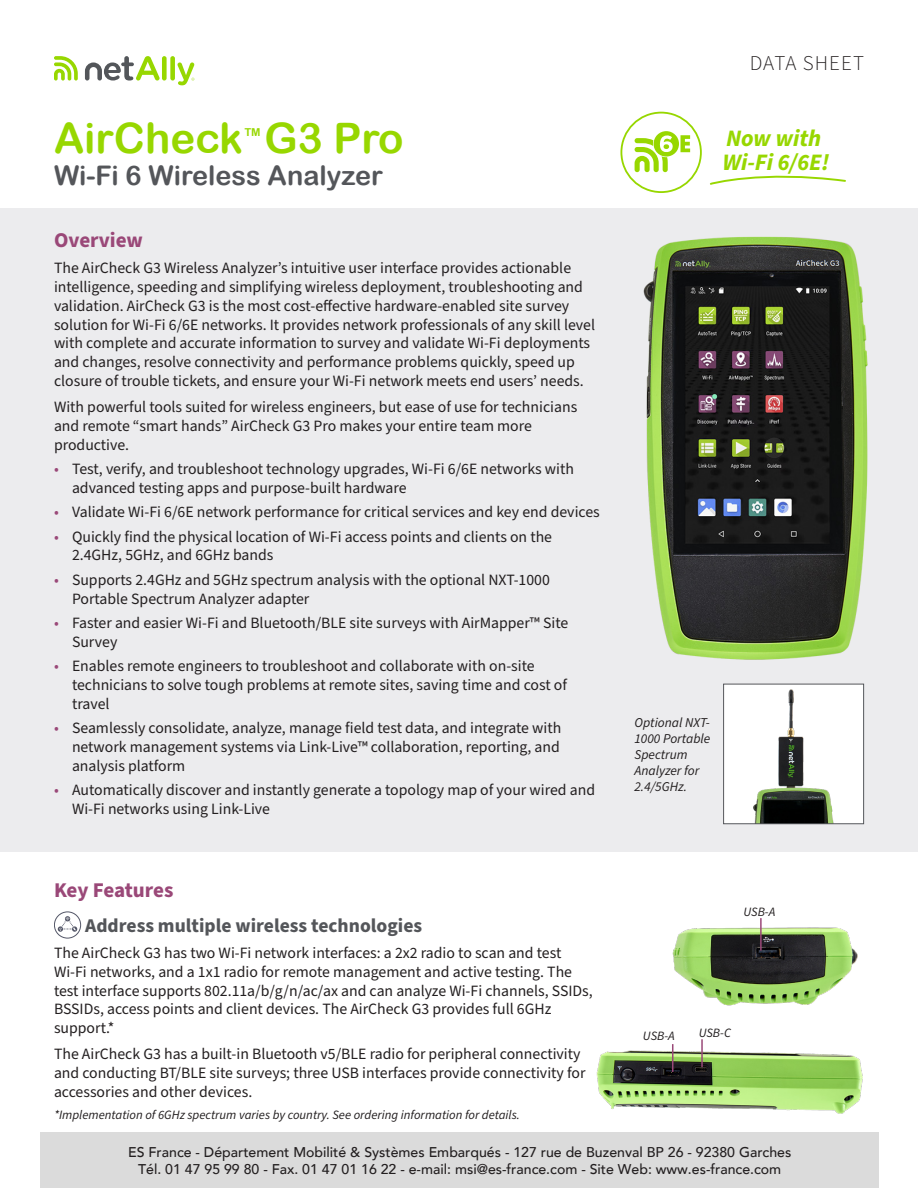
<style>
.page{position:relative;width:918px;height:1188px;background:#fff}
.page>*{position:absolute;margin:0;border:0;box-sizing:border-box;transform-origin:0 0}
.t1{font:42px "Arial Rounded MT Bold";color:#97d700}
.t2{font:27px "Arial Rounded MT Bold";color:#54565a}
.t3{font:italic 700 23.55px "Source Sans Pro";letter-spacing:-.005em;color:#97d700}
.t4{font:700 21px "Source Sans Pro";letter-spacing:-.005em;color:#9a4878}
.t5{font:300 21px "Source Sans Pro";letter-spacing:.05em;color:#231f20}
.t6{font:700 19.5px "Source Sans Pro";color:#54565a}
.t7{font:15.75px/18.9px "Source Sans Pro";color:#231f20}
.t8{font:500 14.1px/17px "Avenir";color:#231f20;text-align:center}
.t9{font:italic 13.5px/16.2px "Source Sans Pro";color:#231f20}
.t10{font:italic 12.75px "Source Sans Pro";color:#231f20}
.s1{color:#9a4878}
</style>
<div class="page">
<div style="left:0;top:208px;width:918px;height:644px;background:#ececee"></div>
<img style="left:643px;top:236px;width:225px;height:424px">
<div style="left:54px;top:912px;width:27px;height:26px;border:1px solid #535667;border-radius:50%"></div>
<svg style="left:58px;top:916px;width:19px;height:16px"></svg>
<svg style="left:54px;top:56px;width:24px;height:25px"></svg>
<div style="left:162px;top:56px;width:5px;height:25px;background:#97d700;border-radius:2px"></div>
<div style="left:170px;top:56px;width:5px;height:25px;background:#97d700;border-radius:2px"></div>
<svg style="left:85px;top:56px;width:75px;height:25px"></svg>
<svg style="left:178px;top:62px;width:16px;height:23px"></svg>
<div style="left:620px;top:112px;width:82px;height:81px;border:2px solid #97d700;border-radius:50%"></div>
<svg style="left:635px;top:131px;width:55px;height:41px"></svg>
<svg style="left:710px;top:175px;width:136px;height:10px"></svg>
<img style="left:672px;top:927px;width:186px;height:79px">
<hr style="left:760px;top:918px;width:2px;height:33px;background:#9a4878">
<img style="left:596px;top:1044px;width:267px;height:70px">
<svg style="left:672px;top:1044px;width:1px;height:28px"></svg>
<hr style="left:701px;top:1039px;width:2px;height:28px;background:#9a4878">
<img style="left:725px;top:686px;width:137px;height:136px">
<div style="left:723px;top:684px;width:141px;height:140px;border:1px solid #54565a"></div>
<div style="left:40px;top:1132px;width:839px;height:56px;background:#dbdbdb"></div>
<p class="t1" style="left:54px;top:113px;width:351px">AirCheck<sup>™</sup> G3 Pro</p>
<p class="t2" style="left:54px;top:160px;width:330px">Wi-Fi 6 Wireless Analyzer</p>
<p class="t4" style="left:54px;top:225px;width:91px">Overview</p>
<p class="t7" style="left:54px;top:259px;width:543px">The AirCheck G3 Wireless Analyzer’s intuitive user interface provides actionable intelligence, speeding and simplifying wireless deployment, troubleshooting and validation. AirCheck G3 is the most cost-effective hardware-enabled site survey solution for Wi-Fi 6/6E networks. It provides network professionals of any skill level with complete and accurate information to survey and validate Wi-Fi deployments and changes, resolve connectivity and performance problems quickly, speed up closure of trouble tickets, and ensure your Wi-Fi network meets end users’ needs.</p>
<p class="t7" style="left:54px;top:398px;width:525px">With powerful tools suited for wireless engineers, but ease of use for technicians and remote “smart hands” AirCheck G3 Pro makes your entire team more productive.</p>
<p class="t7" style="left:72px;top:460px;width:504px;text-indent:-18px"><span class="s1">•</span> Test, verify, and troubleshoot technology upgrades, Wi-Fi 6/6E networks with advanced testing apps and purpose-built hardware</p>
<p class="t7" style="left:54px;top:503px;width:547px"><span class="s1">•</span> Validate Wi-Fi 6/6E network performance for critical services and key end devices</p>
<p class="t7" style="left:72px;top:527px;width:482px;text-indent:-18px"><span class="s1">•</span> Quickly find the physical location of Wi-Fi access points and clients on the<br>2.4GHz, 5GHz, and 6GHz bands</p>
<p class="t7" style="left:72px;top:571px;width:479px;text-indent:-18px"><span class="s1">•</span> Supports 2.4GHz and 5GHz spectrum analysis with the optional NXT-1000<br>Portable Spectrum Analyzer adapter</p>
<p class="t7" style="left:72px;top:614px;width:498px;text-indent:-18px"><span class="s1">•</span> Faster and easier Wi-Fi and Bluetooth/BLE site surveys with AirMapper™ Site<br>Survey</p>
<p class="t7" style="left:72px;top:657px;width:497px;text-indent:-18px"><span class="s1">•</span> Enables remote engineers to troubleshoot and collaborate with on-site technicians to solve tough problems at remote sites, saving time and cost of travel</p>
<p class="t7" style="left:72px;top:719px;width:491px;text-align:justify;text-indent:-18px"><span class="s1">•</span> Seamlessly consolidate, analyze, manage field test data, and integrate with network management systems via Link-Live™ collaboration, reporting, and analysis platform</p>
<p class="t7" style="left:72px;top:781px;width:525px;text-indent:-18px"><span class="s1">•</span> Automatically discover and instantly generate a topology map of your wired and<br>Wi-Fi networks using Link-Live</p>
<p class="t4" style="left:54px;top:876px;width:121px">Key Features</p>
<p class="t6" style="left:85px;top:912px;width:339px">Address multiple wireless technologies</p>
<p class="t7" style="left:54px;top:944px;width:540px">The AirCheck G3 has two Wi-Fi network interfaces: a 2x2 radio to scan and test Wi-Fi networks, and a 1x1 radio for remote management and active testing. The test interface supports 802.11a/b/g/n/ac/ax and can analyze Wi-Fi channels, SSIDs, BSSIDs, access points and client devices. The AirCheck G3 provides full 6GHz support.*</p>
<p class="t7" style="left:54px;top:1045px;width:533px">The AirCheck G3 has a built-in Bluetooth v5/BLE radio for peripheral connectivity and conducting BT/BLE site surveys; three USB interfaces provide connectivity for accessories and other devices.</p>
<p class="t10" style="left:54px;top:1106px;width:467px">*Implementation of 6GHz spectrum varies by country. See ordering information for details.</p>
<p class="t5" style="left:750px;top:49px;width:116px">DATA SHEET</p>
<p class="t3" style="left:726px;top:122px;width:96px">Now with</p>
<p class="t3" style="left:722px;top:146px;width:108px">Wi-Fi 6/6E!</p>
<p class="t9" style="left:634px;top:714px;width:77px">Optional NXT-<br>1000 Portable<br>Spectrum<br>Analyzer for<br>2.4/5GHz.</p>
<p class="t10" style="left:743px;top:903px;width:33px">USB-A</p>
<p class="t10" style="left:643px;top:1028px;width:33px">USB-A</p>
<p class="t10" style="left:699px;top:1024px;width:34px">USB-C</p>
<p class="t8" style="left:128px;top:1143px;width:665px">ES France - Département Mobilité &amp; Systèmes Embarqués - 127 rue de Buzenval BP 26 - 92380 Garches<br>Tél. 01 47 95 99 80 - Fax. 01 47 01 16 22 - e-mail: msi@es-france.com - Site Web: www.es-france.com</p>
</div>
